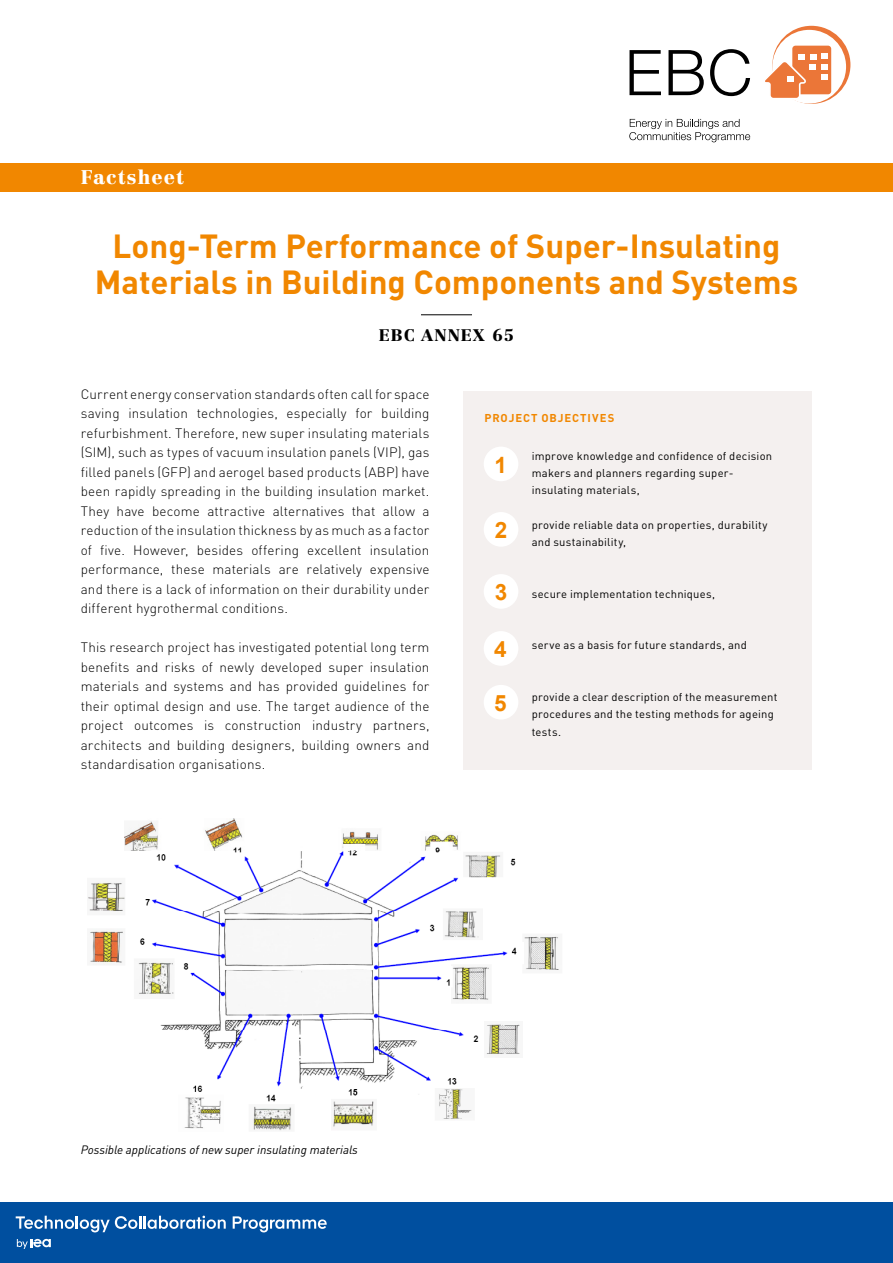
<style>
.page{position:relative;width:893px;height:1263px;background:#fff}
.page>*{position:absolute;margin:0;border:0;box-sizing:border-box;transform-origin:0 0}
.t1{font:700 33px/36px "DIN Pro";color:#f18700;text-align:center}
.t2{font:700 22.5px "Arial";color:#f18700}
.t3{font:900 19.5px "Centennial LT Std";letter-spacing:.06em;color:#fff}
.t4{font:900 16.5px "Centennial LT Std";letter-spacing:.06em;color:#000}
.t5{font:300 13.5px/19.5px "DIN Pro";letter-spacing:.01em;color:#000;text-align:justify}
.t6{font:italic 12px "DIN Pro";color:#000}
.t7{font:11.25px/17.2px "DIN Pro";letter-spacing:.025em;color:#000}
.t8{font:700 11.25px "DIN Pro";letter-spacing:.08em;color:#f18700}
</style>
<div class="page">
<svg style="left:629px;top:50px;width:32px;height:45px"></svg>
<svg style="left:668px;top:50px;width:36px;height:45px"></svg>
<svg style="left:710px;top:49px;width:40px;height:47px"></svg>
<svg style="left:772px;top:26px;width:78px;height:78px"></svg>
<div style="left:772px;top:30px;width:74px;height:74px;background:#fff;border-radius:50%"></div>
<div style="left:792px;top:46px;width:39px;height:48px;background:#eb7638;border-radius:3px"></div>
<svg style="left:765px;top:54px;width:63px;height:45px"></svg>
<svg style="left:629px;top:119px;width:121px;height:23px"></svg>
<div style="left:0;top:164px;width:893px;height:28px;background:#f18700"></div>
<div style="left:0;top:1202px;width:893px;height:61px;background:#004f9f"></div>
<svg style="left:16px;top:1215px;width:210px;height:17px"></svg>
<svg style="left:233px;top:1216px;width:94px;height:16px"></svg>
<svg style="left:17px;top:1239px;width:34px;height:10px"></svg>
<hr style="left:421px;top:314px;width:51px;height:1px;background:#000">
<img style="left:124px;top:818px;width:334px;height:33px">
<svg style="left:90px;top:911px;width:469px;height:60px"></svg>
<div style="left:463px;top:391px;width:349px;height:378px;background:#f4f0ef"></div>
<div style="left:483px;top:446px;width:36px;height:36px;background:#fff;border-radius:50%"></div>
<div style="left:482px;top:445px;width:38px;height:38px;border:2px solid #f4f0ef;border-radius:50%"></div>
<div style="left:483px;top:511px;width:36px;height:36px;background:#fff;border-radius:50%"></div>
<div style="left:482px;top:510px;width:38px;height:38px;border:2px solid #f4f0ef;border-radius:50%"></div>
<div style="left:483px;top:573px;width:36px;height:36px;background:#fff;border-radius:50%"></div>
<div style="left:482px;top:573px;width:38px;height:37px;border:2px solid #f4f0ef;border-radius:50%"></div>
<div style="left:483px;top:630px;width:36px;height:36px;background:#fff;border-radius:50%"></div>
<div style="left:482px;top:630px;width:38px;height:37px;border:2px solid #f4f0ef;border-radius:50%"></div>
<div style="left:483px;top:684px;width:36px;height:36px;background:#fff;border-radius:50%"></div>
<div style="left:482px;top:683px;width:38px;height:38px;border:2px solid #f4f0ef;border-radius:50%"></div>
<h3 class="t3" style="left:81px;top:165px;width:105px">Factsheet</h3>
<h1 class="t1" style="left:95px;top:224px;width:705px">Long-Term Performance of Super-Insulating<br>Materials in Building Components and Systems</h1>
<p class="t4" style="left:379px;top:325px;width:137px">EBC ANNEX 65</p>
<p class="t5" style="left:81px;top:383px;width:350px">Current energy conservation standards often call for space saving insulation technologies, especially for building refurbishment. Therefore, new super insulating materials (SIM), such as types of vacuum insulation panels (VIP), gas filled panels (GFP) and aerogel based products (ABP) have been rapidly spreading in the building insulation market.<br>They have become attractive alternatives that allow a reduction of the insulation thickness by as much as a factor of five. However, besides offering excellent insulation performance, these materials are relatively expensive and there is a lack of information on their durability under different hygrothermal conditions.</p>
<p class="t5" style="left:81px;top:636px;width:350px">This research project has investigated potential long term benefits and risks of newly developed super insulation materials and systems and has provided guidelines for their optimal design and use. The target audience of the project outcomes is construction industry partners, architects and building designers, building owners and standardisation organisations.</p>
<p class="t8" style="left:484px;top:409px;width:131px">PROJECT OBJECTIVES</p>
<h2 class="t2" style="left:494px;top:449px;width:14px">1</h2>
<p class="t7" style="left:532px;top:446px;width:242px">improve knowledge and confidence of decision makers and planners regarding super&shy;insulating materials,</p>
<p class="t7" style="left:532px;top:515px;width:237px">provide reliable data on properties, durability and sustainability,</p>
<h2 class="t2" style="left:495px;top:514px;width:14px">2</h2>
<h2 class="t2" style="left:495px;top:576px;width:14px">3</h2>
<p class="t7" style="left:532px;top:584px;width:185px">secure implementation techniques,</p>
<h2 class="t2" style="left:494px;top:633px;width:14px">4</h2>
<p class="t7" style="left:532px;top:636px;width:217px">serve as a basis for future standards, and</p>
<h2 class="t2" style="left:494px;top:687px;width:14px">5</h2>
<p class="t7" style="left:532px;top:687px;width:247px">provide a clear description of the measurement procedures and the testing methods for ageing tests.</p>
<p class="t6" style="left:81px;top:1140px;width:278px">Possible applications of new super insulating materials</p>
</div>
